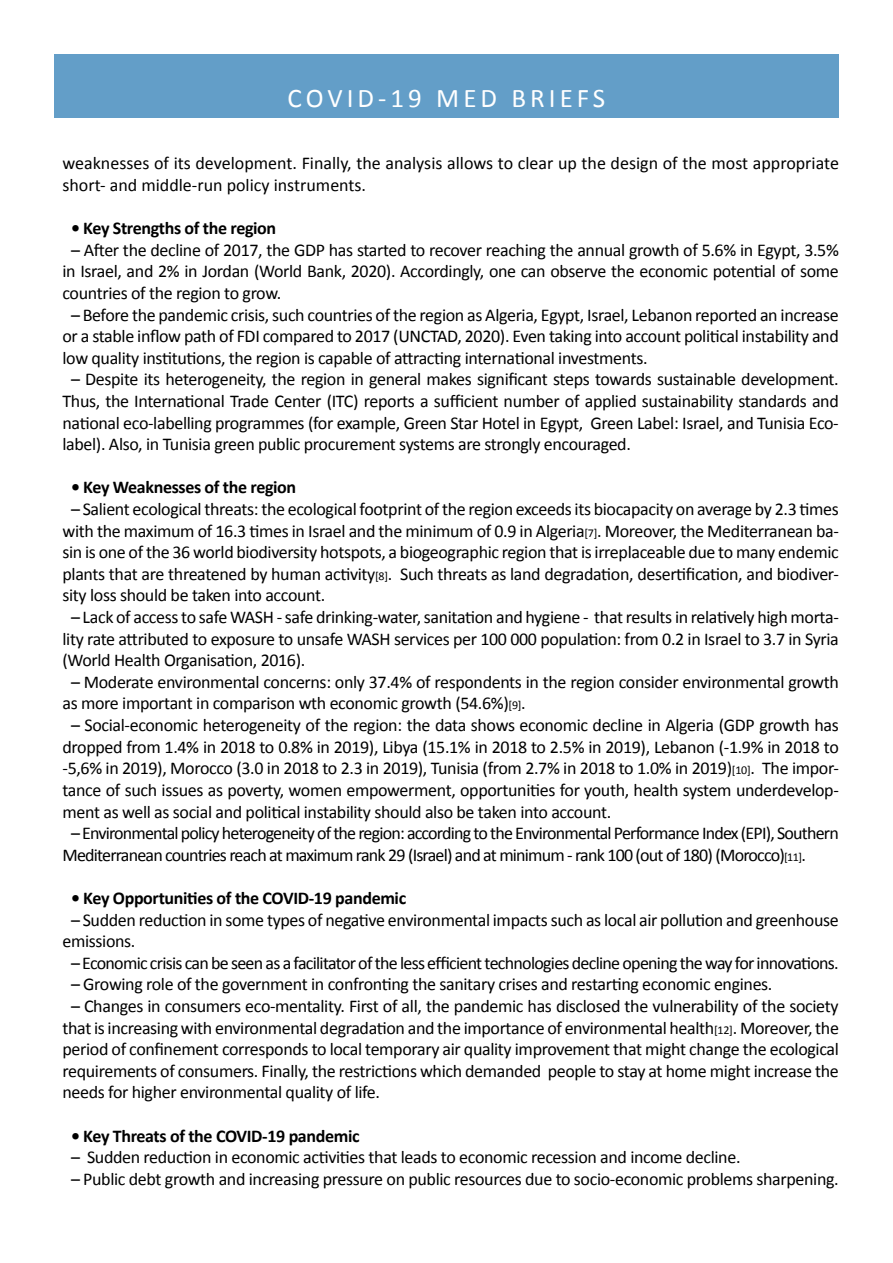
<style>
.page{position:relative;width:893px;height:1263px;background:#fff}
.page>*{position:absolute;margin:0;border:0;box-sizing:border-box;transform-origin:0 0}
.t1{font:27px "Calibri";letter-spacing:.15em;color:#fff}
.t2{font:18px/21.6px "Calibri";letter-spacing:-.02em;color:#000;text-align:justify}
.t3{font:18px/21.6px "Calibri";letter-spacing:-.045em;color:#000}
.t4{font:18px/21.6px "Calibri";color:#000}
.t5{font:700 18px "Calibri";letter-spacing:-.02em;color:#000}
.t6{font:18px "Calibri";letter-spacing:-.04em;color:#000}
.s1{font-size:12px}
</style>
<div class="page">
<div style="left:54px;top:54px;width:785px;height:64px;background:#639ec8"></div>
<h1 class="t1" style="left:288px;top:81px;width:319px">COVID-19 MED BRIEFS</h1>
<p class="t4" style="left:63px;top:153px;width:778px">weaknesses of its development. Finally, the analysis allows to clear up the design of the most appropriate short- and middle-run policy instruments.</p>
<p class="t5" style="left:71px;top:217px;width:207px">• Key Strengths of the region</p>
<p class="t2" style="left:63px;top:239px;width:778px;text-indent:8px">– After the decline of 2017, the GDP has started to recover reaching the annual growth of 5.6% in Egypt, 3.5% in Israel, and 2% in Jordan (World Bank, 2020). Accordingly, one can observe the economic potential of some countries of the region to grow.</p>
<p class="t2" style="left:63px;top:304px;width:778px;text-indent:8px">– Before the pandemic crisis, such countries of the region as Algeria, Egypt, Israel, Lebanon reported an increase or a stable inflow path of FDI compared to 2017 (UNCTAD, 2020). Even taking into account political instability and low quality institutions, the region is capable of attracting international investments.</p>
<p class="t2" style="left:63px;top:369px;width:778px;text-indent:8px">– Despite its heterogeneity, the region in general makes significant steps towards sustainable development.<br>Thus, the International Trade Center (ITC) reports a sufficient number of applied sustainability standards and national eco-labelling programmes (for example, Green Star Hotel in Egypt, Green Label: Israel, and Tunisia Eco&shy;label). Also, in Tunisia green public procurement systems are strongly encouraged.</p>
<p class="t5" style="left:71px;top:476px;width:227px">• Key Weaknesses of the region</p>
<p class="t2" style="left:62px;top:498px;width:778px;text-indent:9px">– Salient ecological threats: the ecological footprint of the region exceeds its biocapacity on average by 2.3 times with the maximum of 16.3 times in Israel and the minimum of 0.9 in Algeria<span class="s1">[7]</span>. Moreover, the Mediterranean ba&shy;sin is one of the 36 world biodiversity hotspots, a biogeographic region that is irreplaceable due to many endemic plants that are threatened by human activity<span class="s1">[8]</span>. Such threats as land degradation, desertification, and biodiver&shy;sity loss should be taken into account.</p>
<p class="t2" style="left:62px;top:606px;width:778px;text-indent:8px">– Lack of access to safe WASH - safe drinking-water, sanitation and hygiene - that results in relatively high morta&shy;lity rate attributed to exposure to unsafe WASH services per 100 000 population: from 0.2 in Israel to 3.7 in Syria (World Health Organisation, 2016).</p>
<p class="t2" style="left:62px;top:671px;width:778px;text-indent:8px">– Moderate environmental concerns: only 37.4% of respondents in the region consider environmental growth as more important in comparison wth economic growth (54.6%)<span class="s1">[9]</span>.</p>
<p class="t2" style="left:63px;top:714px;width:778px;text-indent:9px">– Social-economic heterogeneity of the region: the data shows economic decline in Algeria (GDP growth has dropped from 1.4% in 2018 to 0.8% in 2019), Libya (15.1% in 2018 to 2.5% in 2019), Lebanon (-1.9% in 2018 to -5,6% in 2019), Morocco (3.0 in 2018 to 2.3 in 2019), Tunisia (from 2.7% in 2018 to 1.0% in 2019)<span class="s1">[10]</span>. The impor&shy;tance of such issues as poverty, women empowerment, opportunities for youth, health system underdevelop&shy;ment as well as social and political instability should also be taken into account.</p>
<p class="t3" style="left:63px;top:822px;width:778px;text-indent:8px">– Environmental policy heterogeneity of the region: according to the Environmental Performance Index (EPI), Southern<br>Mediterranean countries reach at maximum rank 29 (Israel) and at minimum - rank 100 (out of 180) (Morocco)<span class="s1">[11]</span>.</p>
<p class="t5" style="left:71px;top:886px;width:337px">• Key Opportunities of the COVID-19 pandemic</p>
<p class="t2" style="left:63px;top:909px;width:778px;text-indent:8px">– Sudden reduction in some types of negative environmental impacts such as local air pollution and greenhouse emissions.</p>
<p class="t6" style="left:71px;top:951px;width:769px">– Economic crisis can be seen as a facilitator of the less efficient technologies decline opening the way for innovations.</p>
<p class="t2" style="left:71px;top:973px;width:703px">– Growing role of the government in confronting the sanitary crises and restarting economic engines.</p>
<p class="t2" style="left:63px;top:995px;width:778px;text-indent:8px">– Changes in consumers eco-mentality. First of all, the pandemic has disclosed the vulnerability of the society that is increasing with environmental degradation and the importance of environmental health<span class="s1">[12]</span>. Moreover, the period of confinement corresponds to local temporary air quality improvement that might change the ecological requirements of consumers. Finally, the restrictions which demanded people to stay at home might increase the needs for higher environmental quality of life.</p>
<p class="t5" style="left:71px;top:1124px;width:290px">• Key Threats of the COVID-19 pandemic</p>
<p class="t2" style="left:71px;top:1146px;width:671px">– Sudden reduction in economic activities that leads to economic recession and income decline.</p>
<p class="t2" style="left:71px;top:1168px;width:769px">– Public debt growth and increasing pressure on public resources due to socio-economic problems sharpening.</p>
</div>
